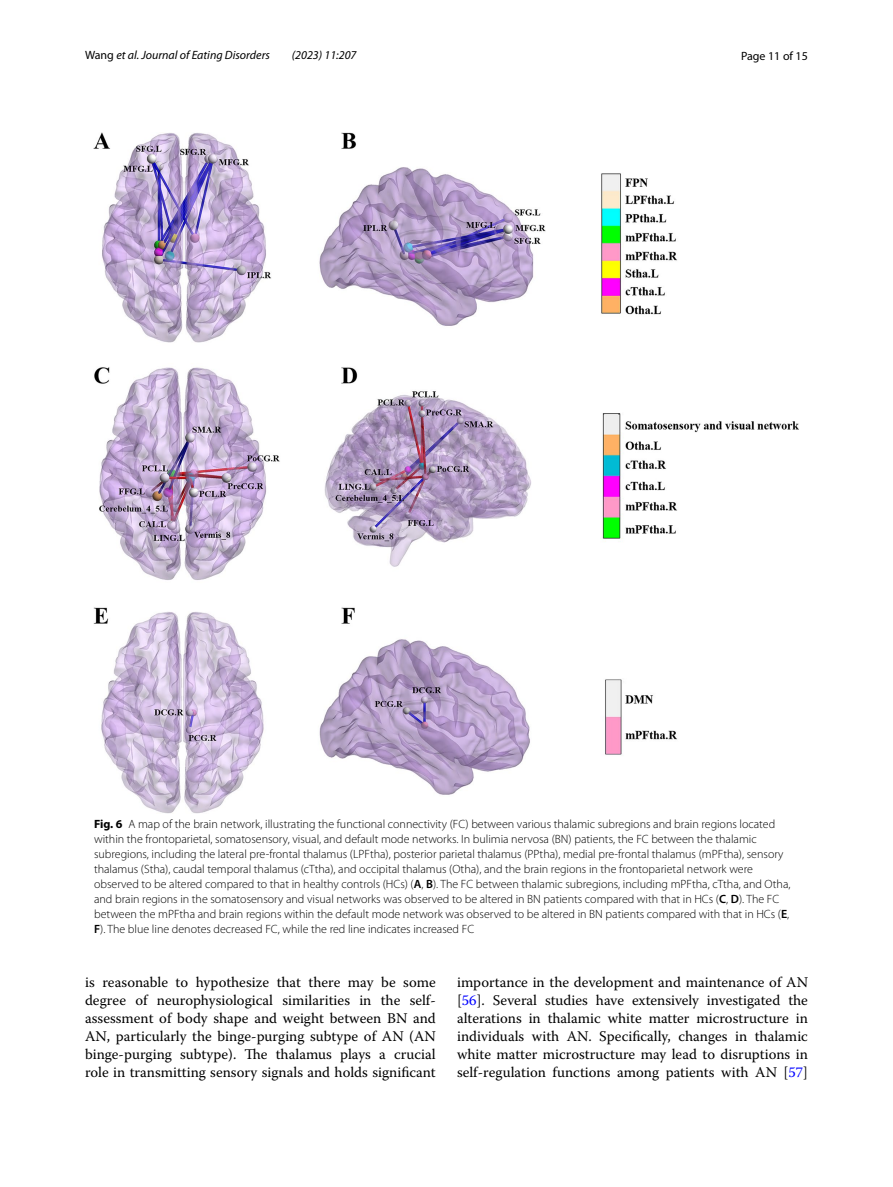
<style>
.page{position:relative;width:893px;height:1187px;background:#fff}
.page>*{position:absolute;margin:0;border:0;box-sizing:border-box;transform-origin:0 0}
.t1{font:14.7px/18px "Warnock Pro";color:#000;text-align:justify}
.t2{font:300 12px/15px "Myriad Pro";color:#000}
.t3{font:italic 12px "Myriad Pro";color:#000}
.t4{font:12px "Myriad Pro";color:#000}
.s1{font-style:normal}
.s2{font-weight:700}
.s3{font-weight:600}
.s4{color:#00f}
</style>
<div class="page">
<img style="left:94px;top:133px;width:705px;height:680px">
<p class="t3" style="left:85px;top:48px;width:186px"><span class="s1">Wang</span> et al. Journal of Eating Disorders</p>
<p class="t3" style="left:292px;top:48px;width:66px">(2023) 11:207</p>
<p class="t4" style="left:741px;top:48px;width:68px">Page 11 of 15</p>
<p class="t2" style="left:94px;top:816px;width:698px"><span class="s2">Fig. 6</span> A map of the brain network, illustrating the functional connectivity (FC) between various thalamic subregions and brain regions located within the frontoparietal, somatosensory, visual, and default mode networks. In bulimia nervosa (BN) patients, the FC between the thalamic subregions, including the lateral pre-frontal thalamus (LPFtha), posterior parietal thalamus (PPtha), medial pre-frontal thalamus (mPFtha), sensory thalamus (Stha), caudal temporal thalamus (cTtha), and occipital thalamus (Otha), and the brain regions in the frontoparietal network were observed to be altered compared to that in healthy controls (HCs) (<span class="s3">A</span>, <span class="s3">B</span>). The FC between thalamic subregions, including mPFtha, cTtha, and Otha, and brain regions in the somatosensory and visual networks was observed to be altered in BN patients compared with that in HCs (<span class="s3">C</span>, <span class="s3">D</span>). The FC between the mPFtha and brain regions within the default mode network was observed to be altered in BN patients compared with that in HCs (<span class="s3">E</span>, <span class="s3">F</span>). The blue line denotes decreased FC, while the red line indicates increased FC</p>
<p class="t1" style="left:85px;top:972px;width:352px">is reasonable to hypothesize that there may be some degree of neurophysiological similarities in the self&shy;assessment of body shape and weight between BN and AN, particularly the binge-purging subtype of AN (AN binge-purging subtype). The thalamus plays a crucial role in transmitting sensory signals and holds significant</p>
<p class="t1" style="left:457px;top:972px;width:352px">importance in the development and maintenance of AN [<span class="s4">56</span>]. Several studies have extensively investigated the alterations in thalamic white matter microstructure in individuals with AN. Specifically, changes in thalamic white matter microstructure may lead to disruptions in self-regulation functions among patients with AN [<span class="s4">57</span>]</p>
</div>
